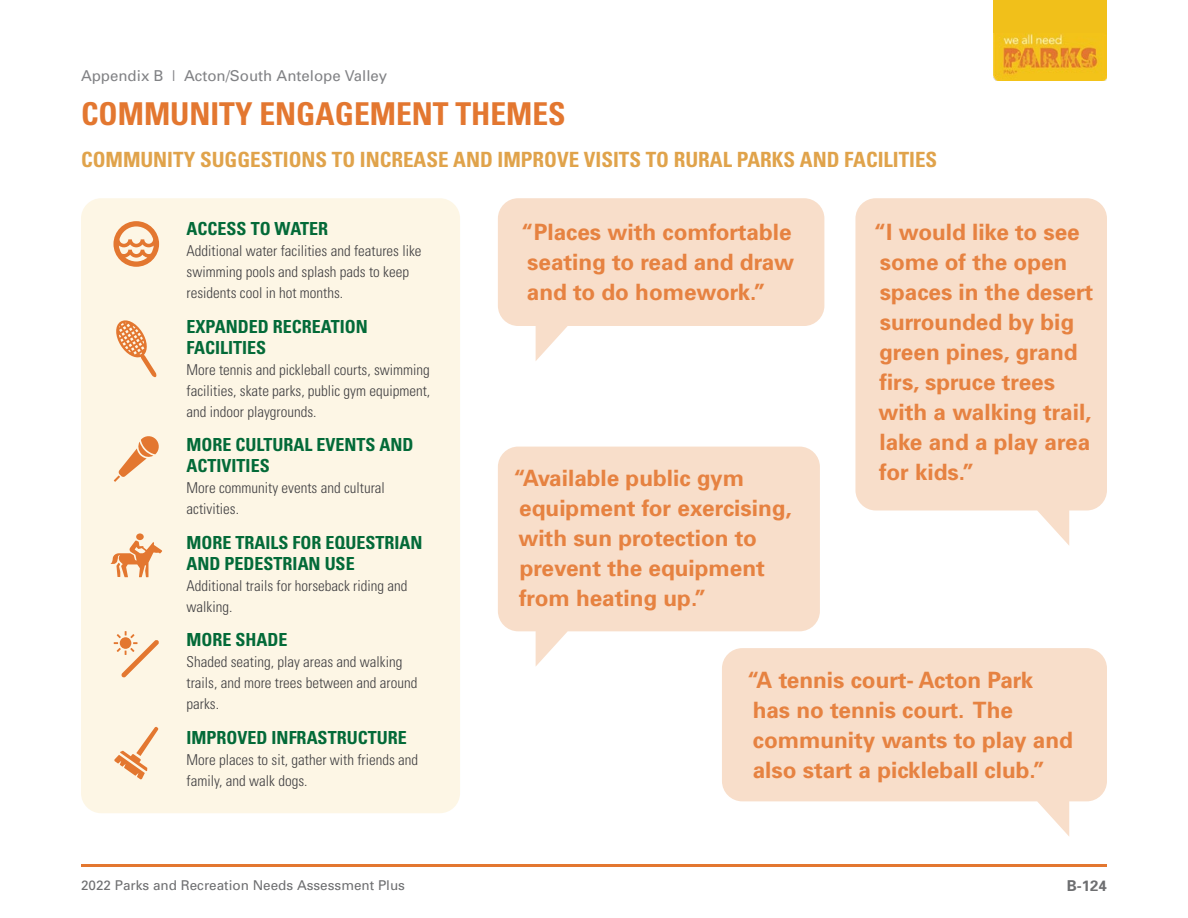
<style>
.page{position:relative;width:1188px;height:918px;background:#fff}
.page>*{position:absolute;margin:0;border:0;box-sizing:border-box;transform-origin:0 0}
.t1{font:700 condensed 31.5px "Univers";color:#e37730}
.t2{font:700 22.5px/30px "Univers";color:#e68241}
.t3{font:700 condensed 21px "Univers";color:#e0a34b}
.t4{font:700 condensed 18px/21px "Univers";color:#036a38}
.t5{font:300 condensed 15px/21px "Univers";color:#414042}
.t6{font:15px "Univers";color:#818285}
.t7{font:700 15px "Univers";color:#6e6f71}
.t8{font:13.5px "Univers";color:#6e6f71}
</style>
<div class="page">
<img style="left:994px;top:33px;width:113px;height:48px">
<div style="left:994px;top:0;width:113px;height:33px;background:#f1c01a"></div>
<hr style="left:81px;top:864px;width:1026px;height:3px;background:#e37730">
<div style="left:81px;top:198px;width:379px;height:615px;background:#fdf6e5;border-radius:20px"></div>
<svg style="left:113px;top:221px;width:46px;height:46px"></svg>
<svg style="left:116px;top:320px;width:41px;height:58px"></svg>
<svg style="left:498px;top:198px;width:326px;height:163px;fill:#f8deca"></svg>
<svg style="left:855px;top:198px;width:252px;height:347px;background:#f8e2d0"></svg>
<svg style="left:722px;top:648px;width:385px;height:188px;fill:#f8deca"></svg>
<svg style="left:498px;top:447px;width:322px;height:220px;background:#f8e2d1"></svg>
<svg style="left:114px;top:436px;width:45px;height:46px"></svg>
<svg style="left:114px;top:631px;width:45px;height:47px"></svg>
<svg style="left:114px;top:727px;width:44px;height:53px"></svg>
<svg style="left:110px;top:540px;width:52px;height:37px"></svg>
<div style="left:136px;top:533px;width:8px;height:7px;background:#e37730;border-radius:50%"></div>
<p class="t6" style="left:81px;top:66px;width:308px">Appendix B | Acton/South Antelope Valley</p>
<h1 class="t1" style="left:81px;top:95px;width:486px">COMMUNITY ENGAGEMENT THEMES</h1>
<h3 class="t3" style="left:81px;top:146px;width:858px">COMMUNITY SUGGESTIONS TO INCREASE AND IMPROVE VISITS TO RURAL PARKS AND FACILITIES</h3>
<p class="t4" style="left:187px;top:218px;width:143px">ACCESS TO WATER</p>
<p class="t5" style="left:187px;top:240px;width:236px">Additional water facilities and features like swimming pools and splash pads to keep residents cool in hot months.</p>
<p class="t4" style="left:187px;top:315px;width:183px">EXPANDED RECREATION<br>FACILITIES</p>
<p class="t5" style="left:187px;top:359px;width:245px;text-align:justify">More tennis and pickleball courts, swimming facilities, skate parks, public gym equipment, and indoor playgrounds.</p>
<p class="t4" style="left:187px;top:434px;width:228px">MORE CULTURAL EVENTS AND<br>ACTIVITIES</p>
<p class="t5" style="left:187px;top:477px;width:200px">More community events and cultural activities.</p>
<p class="t4" style="left:187px;top:531px;width:238px">MORE TRAILS FOR EQUESTRIAN<br>AND PEDESTRIAN USE</p>
<p class="t5" style="left:187px;top:575px;width:222px">Additional trails for horseback riding and walking.</p>
<p class="t4" style="left:187px;top:629px;width:102px">MORE SHADE</p>
<p class="t5" style="left:187px;top:651px;width:232px">Shaded seating, play areas and walking trails, and more trees between and around parks.</p>
<p class="t4" style="left:187px;top:726px;width:222px">IMPROVED INFRASTRUCTURE</p>
<p class="t5" style="left:187px;top:749px;width:233px">More places to sit, gather with friends and family, and walk dogs.</p>
<h2 class="t2" style="left:521px;top:216px;width:274px;text-align:justify">“Places with comfortable seating to read and draw and to do homework.”</h2>
<h2 class="t2" style="left:874px;top:216px;width:221px">“I would like to see some of the open spaces in the desert surrounded by big green pines, grand firs, spruce trees with a walking trail, lake and a play area for kids.”</h2>
<h2 class="t2" style="left:514px;top:462px;width:280px">“Available public gym equipment for exercising, with sun protection to prevent the equipment from heating up.”</h2>
<h2 class="t2" style="left:747px;top:664px;width:327px">“A tennis court- Acton Park has no tennis court. The community wants to play and also start a pickleball club.”</h2>
<p class="t8" style="left:81px;top:877px;width:326px">2022 Parks and Recreation Needs Assessment Plus</p>
<p class="t7" style="left:1067px;top:876px;width:42px">B-124</p>
</div>
